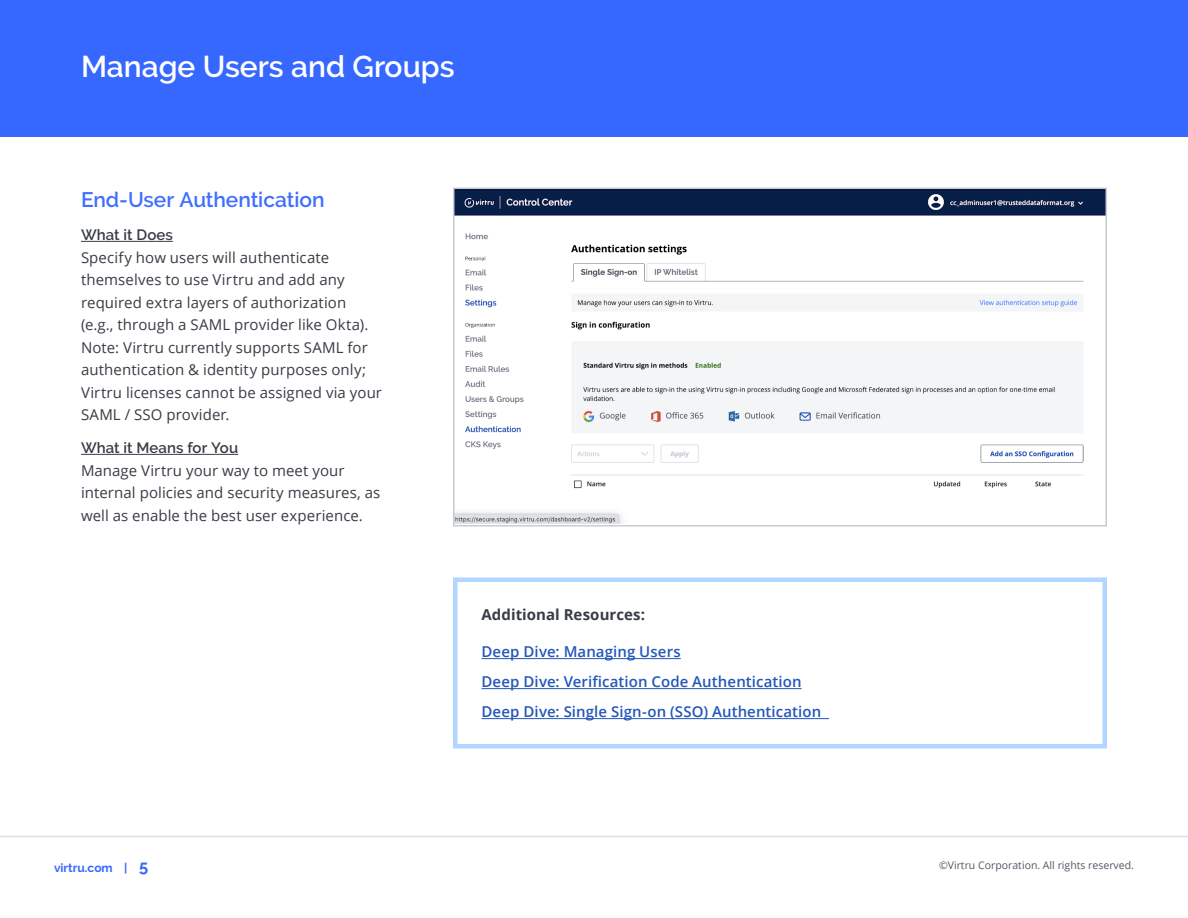
<style>
.page{position:relative;width:1188px;height:918px;background:#fff}
.page>*{position:absolute;margin:0;border:0;box-sizing:border-box;transform-origin:0 0}
.t1{font:600 30px "Raleway";color:#fff}
.t2{font:600 21px "Raleway";letter-spacing:-.005em;color:#406fff}
.t3{font:15px/22.5px "Open Sans";letter-spacing:.005em;color:#383c45}
.t4{font:600 15px/30px "Open Sans";letter-spacing:.005em;color:#2357ba}
.t5{font:600 15px "Raleway";letter-spacing:.005em;color:#383c45}
.t6{font:700 15px "Open Sans";letter-spacing:.005em;color:#383c45}
.t7{font:700 12px "Raleway";color:#3668ff}
.t8{font:10.5px "Open Sans";color:#515864}
.s1{font-size:16.5px}
</style>
<div class="page">
<hr style="left:0;top:836px;width:1188px;height:1px;background:#dce0e5">
<div style="left:0;top:0;width:1188px;height:136px;background:#3668ff"></div>
<hr style="left:81px;top:241px;width:92px;height:1px;background:#383c45">
<hr style="left:81px;top:454px;width:157px;height:1px;background:#383c45">
<img style="left:456px;top:191px;width:648px;height:332px">
<div style="left:453px;top:188px;width:654px;height:338px;border:2px solid #c6cbd4"></div>
<svg style="left:453px;top:577px;width:654px;height:172px"></svg>
<h1 class="t1" style="left:81px;top:50px;width:375px">Manage Users and Groups</h1>
<h2 class="t2" style="left:81px;top:188px;width:245px">End-User Authentication</h2>
<p class="t5" style="left:81px;top:226px;width:93px">What it Does</p>
<p class="t3" style="left:81px;top:246px;width:303px">Specify how users will authenticate themselves to use Virtru and add any required extra layers of authorization (e.g., through a SAML provider like Okta).<br>Note: Virtru currently supports SAML for authentication &amp; identity purposes only; Virtru licenses cannot be assigned via your SAML / SSO provider.</p>
<p class="t5" style="left:81px;top:439px;width:159px">What it Means for You</p>
<p class="t3" style="left:81px;top:459px;width:301px">Manage Virtru your way to meet your internal policies and security measures, as well as enable the best user experience.</p>
<p class="t6" style="left:482px;top:604px;width:165px">Additional Resources:</p>
<p class="t4" style="left:482px;top:637px;width:341px">Deep Dive: Managing Users<br>Deep Dive: Verification Code Authentication<br>Deep Dive: Single Sign-on (SSO) Authentication</p>
<p class="t7" style="left:54px;top:861px;width:96px">virtru.com | <span class="s1">5</span></p>
<p class="t8" style="left:939px;top:858px;width:196px">©Virtru Corporation. All rights reserved.</p>
</div>
